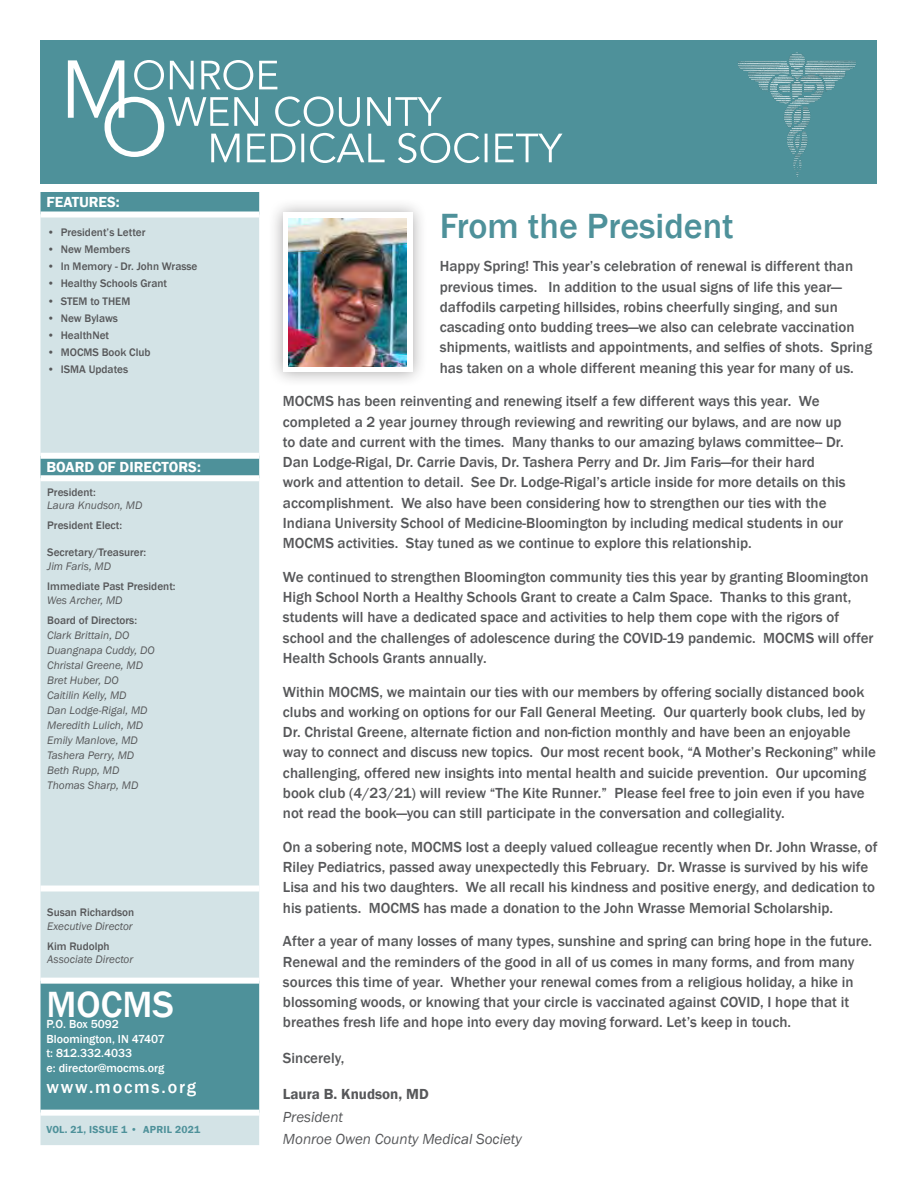
<style>
.page{position:relative;width:918px;height:1188px;background:#fff}
.page>*{position:absolute;margin:0;border:0;box-sizing:border-box;transform-origin:0 0}
.t1{font:500 37.5px "Franklin Gothic";color:#fff}
.t2{font:500 36px "Franklin Gothic";color:#4e919a}
.Body{font:500 18px "Franklin Gothic";letter-spacing:.1em;color:#fff}
.t3{font:500 15px/20.2px "Franklin Gothic";color:#57585a}
.Credit_Line{font:italic 15px "Franklin Gothic";color:#57585a}
.t4{font:600 15px "Franklin Gothic";color:#fff}
.t5{font:600 15px "Franklin Gothic";color:#57585a}
.Body-2{font:500 12px "Franklin Gothic";color:#fff}
.t6{font:500 11.25px "Franklin Gothic";color:#57585a}
.t7{font:italic 11.25px "Franklin Gothic";color:#57585a}
.t8{font:600 10.5px "Franklin Gothic";letter-spacing:.02em;color:#4e919a}
</style>
<div class="page">
<div style="left:40px;top:40px;width:838px;height:144px;background:#4e919a"></div>
<div style="left:40px;top:192px;width:219px;height:20px;background:#4e919a"></div>
<svg style="left:40px;top:218px;width:219px;height:927px;background:#bed6da"></svg>
<div style="left:40px;top:453px;width:219px;height:6px;background:#fff"></div>
<div style="left:40px;top:475px;width:219px;height:6px;background:#fff"></div>
<div style="left:40px;top:886px;width:219px;height:6px;background:#fff"></div>
<div style="left:40px;top:978px;width:219px;height:6px;background:#fff"></div>
<div style="left:40px;top:1110px;width:219px;height:6px;background:#fff"></div>
<svg style="left:68px;top:60px;width:495px;height:103px"></svg>
<img style="left:738px;top:52px;width:118px;height:125px">
<div style="left:268px;top:197px;width:160px;height:190px;background:#231f20;opacity:.4"></div>
<div style="left:283px;top:213px;width:130px;height:159px;background:#fff"></div>
<img style="left:289px;top:218px;width:118px;height:149px">
<p class="t4" style="left:46px;top:193px;width:75px">FEATURES:</p>
<p class="t6" style="left:47px;top:225px;width:100px">• President’s Letter</p>
<p class="t6" style="left:47px;top:242px;width:84px">• New Members</p>
<p class="t6" style="left:47px;top:259px;width:152px">• In Memory - Dr. John Wrasse</p>
<p class="t6" style="left:47px;top:277px;width:121px">• Healthy Schools Grant</p>
<p class="t6" style="left:47px;top:294px;width:85px">• STEM to THEM</p>
<p class="t6" style="left:47px;top:311px;width:72px">• New Bylaws</p>
<p class="t6" style="left:47px;top:328px;width:63px">• HealthNet</p>
<p class="t6" style="left:47px;top:345px;width:105px">• MOCMS Book Club</p>
<p class="t6" style="left:47px;top:362px;width:82px">• ISMA Updates</p>
<p class="t4" style="left:46px;top:458px;width:156px">BOARD OF DIRECTORS:</p>
<p class="t6" style="left:47px;top:485px;width:50px">President:</p>
<p class="t7" style="left:47px;top:498px;width:97px">Laura Knudson, MD</p>
<p class="t6" style="left:47px;top:519px;width:76px">President Elect:</p>
<p class="t6" style="left:47px;top:546px;width:101px">Secretary/Treasurer:</p>
<p class="t7" style="left:47px;top:559px;width:65px">Jim Faris, MD</p>
<p class="t6" style="left:47px;top:579px;width:130px">Immediate Past President:</p>
<p class="t7" style="left:47px;top:593px;width:77px">Wes Archer, MD</p>
<p class="t6" style="left:47px;top:613px;width:91px">Board of Directors:</p>
<p class="t7" style="left:47px;top:628px;width:84px">Clark Brittain, DO</p>
<p class="t7" style="left:47px;top:643px;width:109px">Duangnapa Cuddy, DO</p>
<p class="t7" style="left:47px;top:658px;width:97px">Christal Greene, MD</p>
<p class="t7" style="left:47px;top:673px;width:73px">Bret Huber, DO</p>
<p class="t7" style="left:47px;top:688px;width:81px">Caitilin Kelly, MD</p>
<p class="t7" style="left:47px;top:703px;width:102px">Dan Lodge-Rigal, MD</p>
<p class="t7" style="left:47px;top:718px;width:97px">Meredith Lulich, MD</p>
<p class="t7" style="left:47px;top:733px;width:92px">Emily Manlove, MD</p>
<p class="t7" style="left:47px;top:748px;width:89px">Tashera Perry, MD</p>
<p class="t7" style="left:47px;top:763px;width:74px">Beth Rupp, MD</p>
<p class="t7" style="left:47px;top:778px;width:93px">Thomas Sharp, MD</p>
<p class="t6" style="left:47px;top:905px;width:89px">Susan Richardson</p>
<p class="t7" style="left:47px;top:919px;width:87px">Executive Director</p>
<p class="t6" style="left:47px;top:939px;width:64px">Kim Rudolph</p>
<p class="t7" style="left:47px;top:953px;width:88px">Associate Director</p>
<p class="t1" style="left:46px;top:981px;width:129px">MOCMS</p>
<p class="Body-2" style="left:46px;top:1017px;width:74px">P.O. Box 5092</p>
<p class="Body-2" style="left:46px;top:1031px;width:120px">Bloomington, IN 47407</p>
<p class="Body-2" style="left:46px;top:1046px;width:87px">t: 812.332.4033</p>
<p class="Body-2" style="left:46px;top:1060px;width:119px">e: director@mocms.org</p>
<p class="Body" style="left:46px;top:1076px;width:151px">www.mocms.org</p>
<p class="t8" style="left:46px;top:1123px;width:155px">VOL. 21, ISSUE 1 • APRIL 2021</p>
<p class="t2" style="left:440px;top:203px;width:295px">From the President</p>
<p class="t3" style="left:440px;top:257px;width:434px">Happy Spring! This year’s celebration of renewal is different than previous times. In addition to the usual signs of life this year— daffodils carpeting hillsides, robins cheerfully singing, and sun cascading onto budding trees—we also can celebrate vaccination shipments, waitlists and appointments, and selfies of shots. Spring has taken on a whole different meaning this year for many of us.</p>
<p class="t3" style="left:283px;top:392px;width:564px">MOCMS has been reinventing and renewing itself a few different ways this year. We completed a 2 year journey through reviewing and rewriting our bylaws, and are now up to date and current with the times. Many thanks to our amazing bylaws committee-- Dr.<br>Dan Lodge-Rigal, Dr. Carrie Davis, Dr. Tashera Perry and Dr. Jim Faris—for their hard work and attention to detail. See Dr. Lodge-Rigal’s article inside for more details on this accomplishment. We also have been considering how to strengthen our ties with the Indiana University School of Medicine-Bloomington by including medical students in our MOCMS activities. Stay tuned as we continue to explore this relationship.</p>
<p class="t3" style="left:283px;top:567px;width:592px">We continued to strengthen Bloomington community ties this year by granting Bloomington High School North a Healthy Schools Grant to create a Calm Space. Thanks to this grant, students will have a dedicated space and activities to help them cope with the rigors of school and the challenges of adolescence during the COVID-19 pandemic. MOCMS will offer Health Schools Grants annually.</p>
<p class="t3" style="left:283px;top:682px;width:595px">Within MOCMS, we maintain our ties with our members by offering socially distanced book clubs and working on options for our Fall General Meeting. Our quarterly book clubs, led by Dr. Christal Greene, alternate fiction and non-fiction monthly and have been an enjoyable way to connect and discuss new topics. Our most recent book, “A Mother’s Reckoning” while challenging, offered new insights into mental health and suicide prevention. Our upcoming book club (4/23/21) will review “The Kite Runner.” Please feel free to join even if you have not read the book—you can still participate in the conversation and collegiality.</p>
<p class="t3" style="left:283px;top:837px;width:596px">On a sobering note, MOCMS lost a deeply valued colleague recently when Dr. John Wrasse, of Riley Pediatrics, passed away unexpectedly this February. Dr. Wrasse is survived by his wife Lisa and his two daughters. We all recall his kindness and positive energy, and dedication to his patients. MOCMS has made a donation to the John Wrasse Memorial Scholarship.</p>
<p class="t3" style="left:283px;top:932px;width:591px">After a year of many losses of many types, sunshine and spring can bring hope in the future.<br>Renewal and the reminders of the good in all of us comes in many forms, and from many sources this time of year. Whether your renewal comes from a religious holiday, a hike in blossoming woods, or knowing that your circle is vaccinated against COVID, I hope that it breathes fresh life and hope into every day moving forward. Let’s keep in touch.</p>
<p class="t3" style="left:283px;top:1049px;width:63px">Sincerely,</p>
<p class="t5" style="left:283px;top:1085px;width:147px">Laura B. Knudson, MD</p>
<p class="Credit_Line" style="left:283px;top:1108px;width:62px">President</p>
<p class="Credit_Line" style="left:283px;top:1130px;width:240px">Monroe Owen County Medical Society</p>
</div>
